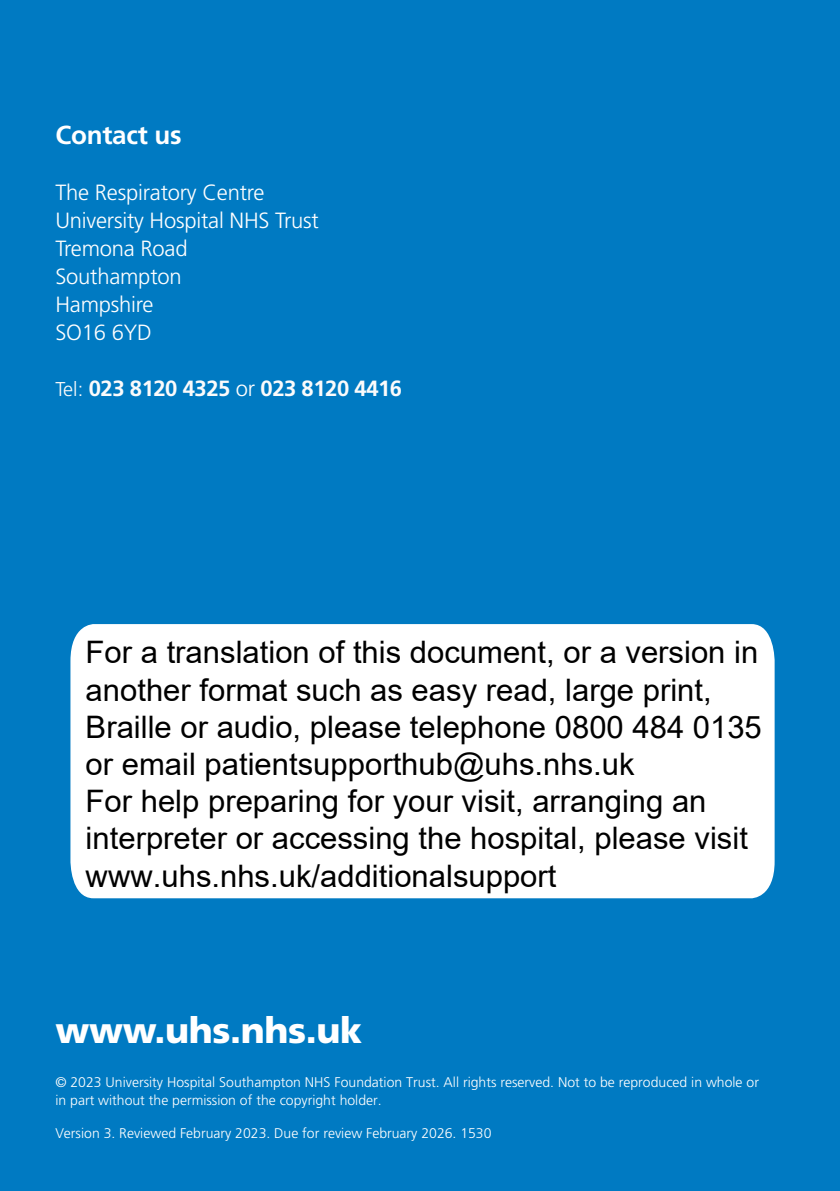
<style>
.page{position:relative;width:840px;height:1191px;background:#fff}
.page>*{position:absolute;margin:0;border:0;box-sizing:border-box;transform-origin:0 0}
.t1{font:900 36px "Frutiger";letter-spacing:-.01em;color:#fff}
.t2{font:31px/37.2px "Arial";color:#000}
.t3{font:700 26px "Frutiger";letter-spacing:-.01em;color:#fff}
.t4{font:300 22px/28px "Frutiger";letter-spacing:-.01em;color:#fff}
.t5{font:700 22px "Frutiger";letter-spacing:-.02em;color:#fbfbfb}
.t6{font:300 14px/18px "Frutiger LT Pro";color:#fff}
.s1{font-weight:300;font-size:20px}
.s2{font-weight:300;color:#fff}
.s3{font-family:"Frutiger"}
</style>
<div class="page">
<div style="left:0;top:0;width:839px;height:1191px;background:#007ac2"></div>
<div style="left:70px;top:624px;width:704px;height:274px;background:#fff"></div>
<p class="t3" style="left:55px;top:120px;width:128px">Contact us</p>
<p class="t4" style="left:55px;top:178px;width:265px">The Respiratory Centre<br>University Hospital NHS Trust<br>Tremona Road<br>Southampton<br>Hampshire<br>SO16 6YD</p>
<p class="t5" style="left:55px;top:375px;width:348px"><span class="s1">Tel:</span> 023 8120 4325 <span class="s2">or</span> 023 8120 4416</p>
<p class="t2" style="left:86px;top:633px;width:677px">For a translation of this document, or a version in another format such as easy read, large print, Braille or audio, please telephone 0800 484 0135 or email patientsupporthub@uhs.nhs.uk<br>For help preparing for your visit, arranging an interpreter or accessing the hospital, please visit www.uhs.nhs.uk/additionalsupport</p>
<p class="t1" style="left:55px;top:1008px;width:308px">www.uhs.nhs.uk</p>
<p class="t6" style="left:55px;top:1073px;width:704px"><span class="s3">©</span> 2023 University Hospital Southampton NHS Foundation Trust. All rights reserved. Not to be reproduced in whole or in part without the permission of the copyright holder.</p>
<p class="t6" style="left:55px;top:1124px;width:437px">Version 3. Reviewed February 2023. Due for review February 2026. 1530</p>
</div>
